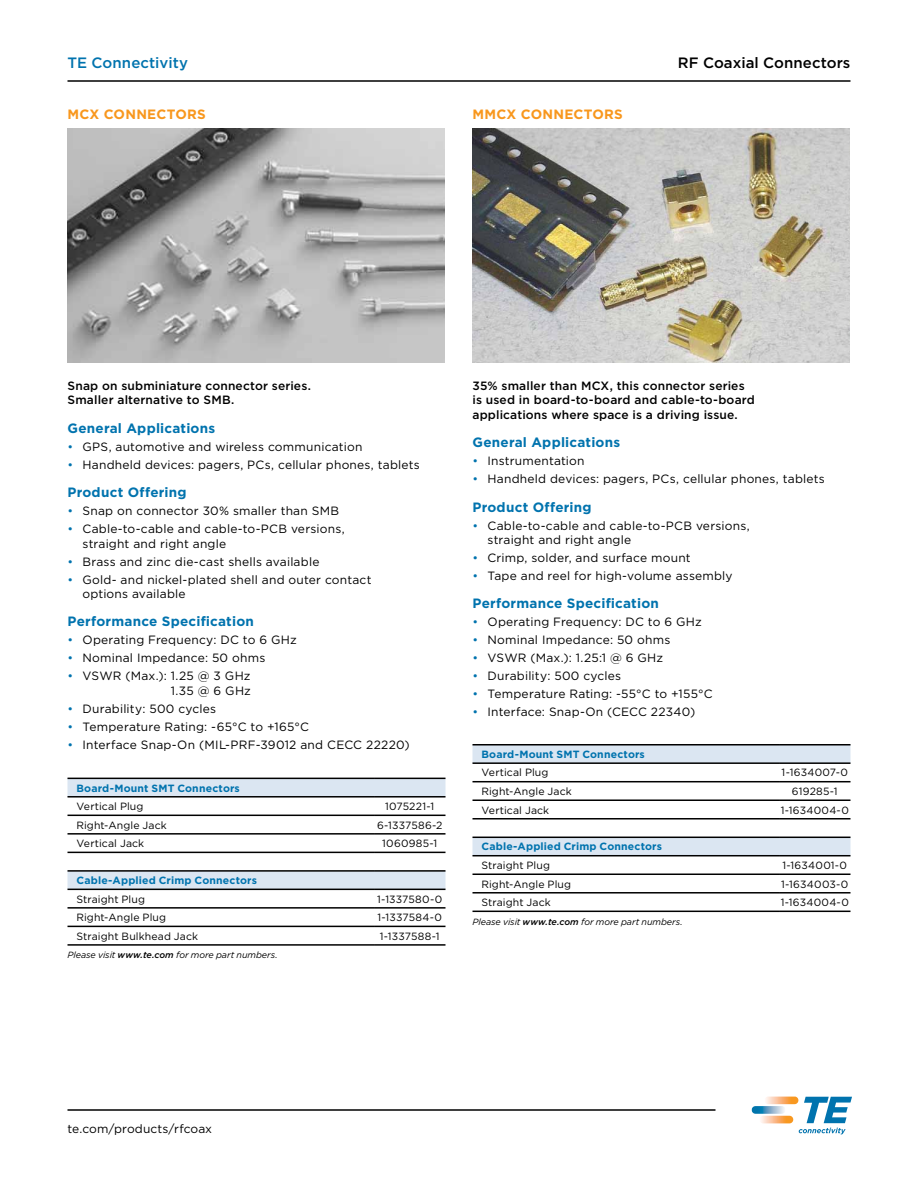
<style>
.page{position:relative;width:918px;height:1188px;background:#fff}
.page>*{position:absolute;margin:0;border:0;box-sizing:border-box;transform-origin:0 0}
.t1{font:500 15px "Gotham";letter-spacing:.005em;color:#000}
.t2{font:500 15px "Gotham";color:#0073ae}
.t3{font:700 13.5px "Gotham";letter-spacing:.015em;color:#0073ae}
.t4{font:700 13.5px "Gotham";letter-spacing:.02em;color:#f8971d}
.t5{font:12px/14.2px "Gotham";letter-spacing:.015em;color:#000}
.t6{font:500 12px/14.2px "Gotham";letter-spacing:.01em;color:#000}
.t7{font:10.5px "Gotham";letter-spacing:.01em;color:#000}
.t8{font:700 10.5px "Gotham";letter-spacing:.015em;color:#0073ae}
.t9{font:italic 9px "Gotham";letter-spacing:-.005em;color:#000}
.s1{color:#0073ae}
.s2{font-weight:500}
</style>
<div class="page">
<img style="left:766px;top:1097px;width:32px;height:7px">
<img style="left:759px;top:1116px;width:34px;height:7px;border-radius:4px">
<img style="left:752px;top:1106px;width:33px;height:8px">
<svg style="left:799px;top:1097px;width:53px;height:37px"></svg>
<hr style="left:68px;top:1109px;width:648px;height:2px;background:#000">
<svg style="left:472px;top:746px;width:378px;height:109px"></svg>
<hr style="left:472px;top:744px;width:307px;height:2px;background:#000">
<hr style="left:779px;top:744px;width:71px;height:2px;background:#000">
<hr style="left:472px;top:762px;width:307px;height:2px;background:#000">
<hr style="left:779px;top:762px;width:71px;height:2px;background:#000">
<hr style="left:472px;top:818px;width:307px;height:2px;background:#000">
<hr style="left:779px;top:818px;width:71px;height:2px;background:#000">
<hr style="left:472px;top:874px;width:307px;height:1px;background:#000">
<hr style="left:779px;top:874px;width:71px;height:1px;background:#000">
<hr style="left:472px;top:892px;width:307px;height:2px;background:#000">
<hr style="left:779px;top:892px;width:71px;height:2px;background:#000">
<hr style="left:472px;top:781px;width:307px;height:1px;background:#000">
<hr style="left:779px;top:781px;width:71px;height:1px;background:#000">
<hr style="left:472px;top:837px;width:307px;height:1px;background:#000">
<hr style="left:779px;top:837px;width:71px;height:1px;background:#000">
<hr style="left:472px;top:855px;width:307px;height:1px;background:#000">
<hr style="left:779px;top:855px;width:71px;height:1px;background:#000">
<hr style="left:472px;top:799px;width:307px;height:2px;background:#000">
<hr style="left:472px;top:911px;width:307px;height:1px;background:#000">
<hr style="left:779px;top:911px;width:71px;height:1px;background:#000">
<hr style="left:779px;top:799px;width:71px;height:2px;background:#000">
<svg style="left:68px;top:779px;width:378px;height:110px"></svg>
<hr style="left:68px;top:778px;width:306px;height:1px;background:#000">
<hr style="left:374px;top:778px;width:72px;height:1px;background:#000">
<hr style="left:68px;top:796px;width:306px;height:2px;background:#000">
<hr style="left:374px;top:796px;width:72px;height:2px;background:#000">
<hr style="left:68px;top:852px;width:306px;height:1px;background:#000">
<hr style="left:374px;top:852px;width:72px;height:1px;background:#000">
<hr style="left:68px;top:907px;width:306px;height:2px;background:#000">
<hr style="left:374px;top:907px;width:72px;height:2px;background:#000">
<hr style="left:68px;top:926px;width:306px;height:1px;background:#000">
<hr style="left:374px;top:926px;width:72px;height:1px;background:#000">
<hr style="left:68px;top:944px;width:306px;height:2px;background:#000">
<hr style="left:374px;top:944px;width:72px;height:2px;background:#000">
<hr style="left:68px;top:815px;width:306px;height:1px;background:#000">
<hr style="left:374px;top:815px;width:72px;height:1px;background:#000">
<hr style="left:68px;top:870px;width:306px;height:2px;background:#000">
<hr style="left:374px;top:870px;width:72px;height:2px;background:#000">
<hr style="left:68px;top:889px;width:306px;height:1px;background:#000">
<hr style="left:374px;top:889px;width:72px;height:1px;background:#000">
<hr style="left:68px;top:833px;width:306px;height:2px;background:#000">
<hr style="left:374px;top:833px;width:72px;height:2px;background:#000">
<hr style="left:68px;top:80px;width:782px;height:2px;background:#000">
<img style="left:472px;top:128px;width:378px;height:234px">
<img style="left:68px;top:128px;width:377px;height:234px">
<p class="t2" style="left:68px;top:54px;width:122px">TE Connectivity</p>
<p class="t1" style="left:678px;top:54px;width:174px">RF Coaxial Connectors</p>
<p class="t4" style="left:68px;top:107px;width:140px">MCX Conn ectors</p>
<p class="t4" style="left:472px;top:107px;width:152px">MMCX Conn ectors</p>
<p class="t6" style="left:68px;top:379px;width:245px">Snap on subminiature connector series.<br>Smaller alternative to SMB.</p>
<p class="t3" style="left:68px;top:420px;width:149px">General Applications</p>
<p class="t5" style="left:68px;top:439px;width:296px"><span class="s1">•</span> GPS, automotive and wireless communication</p>
<p class="t5" style="left:68px;top:457px;width:354px"><span class="s1">•</span> Handheld devices: pagers, PCs, cellular phones, tablets</p>
<p class="t3" style="left:68px;top:485px;width:121px">Product Offering</p>
<p class="t5" style="left:68px;top:504px;width:273px"><span class="s1">•</span> Snap on connector 30% smaller than SMB</p>
<p class="t5" style="left:82px;top:522px;width:264px;text-indent:-15px"><span class="s1">•</span> Cable-to-cable and cable-to-PCB versions, straight and right angle</p>
<p class="t5" style="left:68px;top:554px;width:253px"><span class="s1">•</span> Brass and zinc die-cast shells available</p>
<p class="t5" style="left:82px;top:572px;width:291px;text-indent:-15px"><span class="s1">•</span> Gold- and nickel-plated shell and outer contact options available</p>
<p class="t3" style="left:68px;top:614px;width:188px">Performance Specification</p>
<p class="t5" style="left:68px;top:633px;width:231px"><span class="s1">•</span> Operating Frequency: DC to 6 GHz</p>
<p class="t5" style="left:68px;top:651px;width:199px"><span class="s1">•</span> Nominal Impedance: 50 ohms</p>
<p class="t5" style="left:68px;top:669px;width:185px;text-align:right"><span class="s1">•</span> VSWR (Max.): 1.25 @ 3 GHz<br>1.35 @ 6 GHz</p>
<p class="t5" style="left:68px;top:701px;width:150px"><span class="s1">•</span> Durability: 500 cycles</p>
<p class="t5" style="left:68px;top:719px;width:243px"><span class="s1">•</span> Temperature Rating: -65°C to +165°C</p>
<p class="t5" style="left:68px;top:737px;width:344px"><span class="s1">•</span> Interface Snap-On (MIL-PRF-39012 and CECC 22220)</p>
<p class="t8" style="left:76px;top:782px;width:165px">Board-Mount SMT Connectors</p>
<p class="t7" style="left:77px;top:801px;width:69px">Vertical Plug</p>
<p class="t7" style="left:385px;top:801px;width:51px">1075221-1</p>
<p class="t7" style="left:77px;top:819px;width:92px">Right-Angle Jack</p>
<p class="t7" style="left:377px;top:819px;width:67px">6-1337586-2</p>
<p class="t7" style="left:77px;top:838px;width:69px">Vertical Jack</p>
<p class="t7" style="left:382px;top:838px;width:57px">1060985-1</p>
<p class="t8" style="left:77px;top:874px;width:182px">Cable-Applied Crimp Connectors</p>
<p class="t7" style="left:77px;top:893px;width:70px">Straight Plug</p>
<p class="t7" style="left:377px;top:893px;width:67px">1-1337580-0</p>
<p class="t7" style="left:77px;top:912px;width:91px">Right-Angle Plug</p>
<p class="t7" style="left:378px;top:912px;width:66px">1-1337584-0</p>
<p class="t7" style="left:77px;top:930px;width:123px">Straight Bulkhead Jack</p>
<p class="t7" style="left:380px;top:930px;width:61px">1-1337588-1</p>
<p class="t9" style="left:68px;top:950px;width:212px">Please visit <span class="s2">www.te.com</span> for more part numbers.</p>
<p class="t6" style="left:472px;top:379px;width:284px">35% smaller than MCX, this connector series is used in board-to-board and cable-to-board applications where space is a driving issue.</p>
<p class="t3" style="left:472px;top:435px;width:149px">General Applications</p>
<p class="t5" style="left:472px;top:454px;width:114px"><span class="s1">•</span> Instrumentation</p>
<p class="t5" style="left:472px;top:472px;width:354px"><span class="s1">•</span> Handheld devices: pagers, PCs, cellular phones, tablets</p>
<p class="t3" style="left:472px;top:499px;width:121px">Product Offering</p>
<p class="t5" style="left:488px;top:518px;width:264px;text-indent:-15px"><span class="s1">•</span> Cable-to-cable and cable-to-PCB versions, straight and right angle</p>
<p class="t5" style="left:472px;top:550px;width:220px"><span class="s1">•</span> Crimp, solder, and surface mount</p>
<p class="t5" style="left:472px;top:568px;width:262px"><span class="s1">•</span> Tape and reel for high-volume assembly</p>
<p class="t3" style="left:472px;top:596px;width:188px">Performance Specification</p>
<p class="t5" style="left:472px;top:615px;width:231px"><span class="s1">•</span> Operating Frequency: DC to 6 GHz</p>
<p class="t5" style="left:472px;top:633px;width:199px"><span class="s1">•</span> Nominal Impedance: 50 ohms</p>
<p class="t5" style="left:472px;top:651px;width:192px"><span class="s1">•</span> VSWR (Max.): 1.25:1 @ 6 GHz</p>
<p class="t5" style="left:472px;top:669px;width:150px"><span class="s1">•</span> Durability: 500 cycles</p>
<p class="t5" style="left:472px;top:687px;width:242px"><span class="s1">•</span> Temperature Rating: -55°C to +155°C</p>
<p class="t5" style="left:472px;top:705px;width:224px"><span class="s1">•</span> Interface: Snap-On (CECC 22340)</p>
<p class="t8" style="left:482px;top:748px;width:165px">Board-Mount SMT Connectors</p>
<p class="t7" style="left:482px;top:767px;width:69px">Vertical Plug</p>
<p class="t7" style="left:782px;top:767px;width:68px">1-1634007-0</p>
<p class="t7" style="left:482px;top:785px;width:92px">Right-Angle Jack</p>
<p class="t7" style="left:792px;top:785px;width:47px">619285-1</p>
<p class="t7" style="left:482px;top:804px;width:69px">Vertical Jack</p>
<p class="t7" style="left:781px;top:804px;width:70px">1-1634004-0</p>
<p class="t8" style="left:482px;top:841px;width:182px">Cable-Applied Crimp Connectors</p>
<p class="t7" style="left:482px;top:859px;width:70px">Straight Plug</p>
<p class="t7" style="left:782px;top:859px;width:66px">1-1634001-0</p>
<p class="t7" style="left:482px;top:878px;width:91px">Right-Angle Plug</p>
<p class="t7" style="left:781px;top:878px;width:69px">1-1634003-0</p>
<p class="t7" style="left:482px;top:897px;width:71px">Straight Jack</p>
<p class="t7" style="left:781px;top:897px;width:70px">1-1634004-0</p>
<p class="t9" style="left:472px;top:916px;width:212px">Please visit <span class="s2">www.te.com</span> for more part numbers.</p>
<p class="t5" style="left:68px;top:1122px;width:146px">te.com/products/rfcoax</p>
</div>
